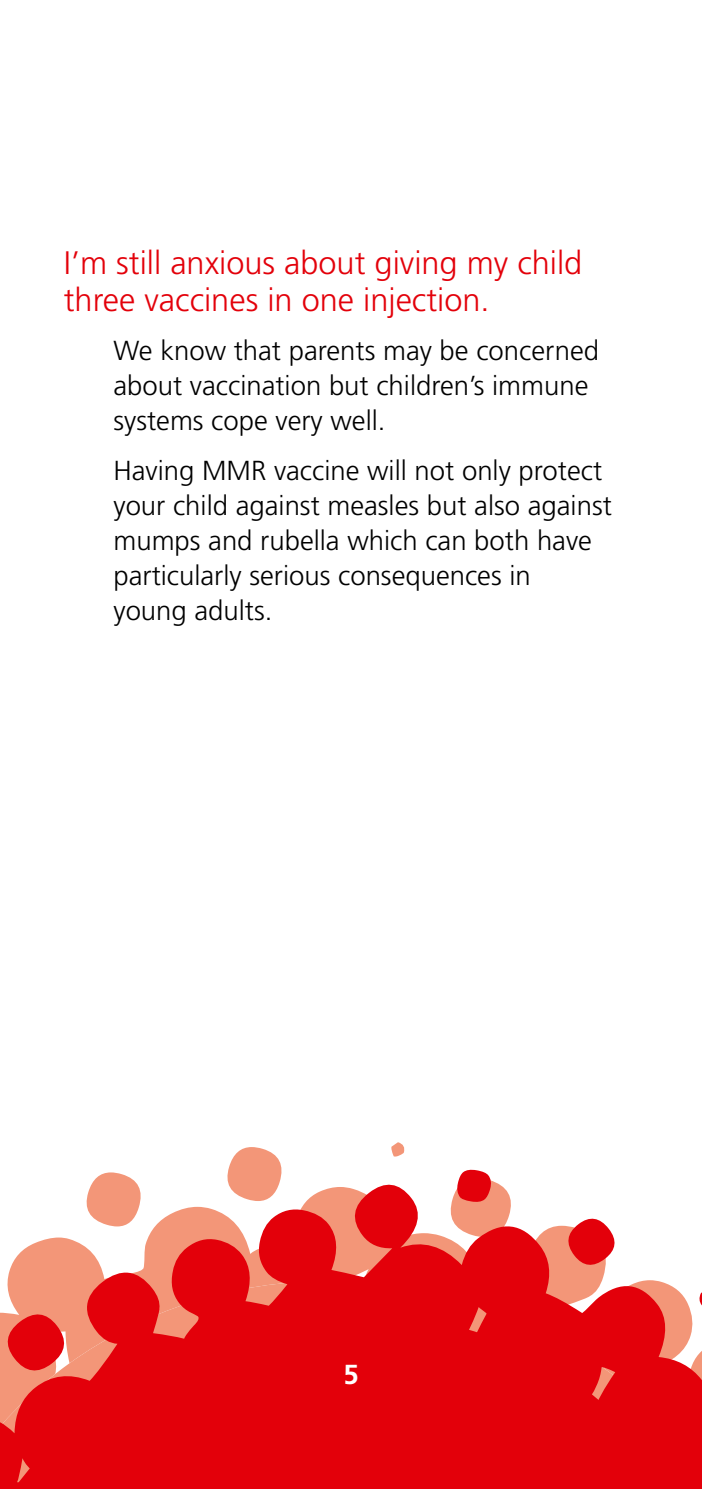
<style>
.page{position:relative;width:702px;height:1489px;background:#fff}
.page>*{position:absolute;margin:0;border:0;box-sizing:border-box;transform-origin:0 0}
.t1{font:300 32.5px/37.5px "Frutiger";color:#e3000a}
.t2{font:300 27.5px/35px "Frutiger";color:#000}
.t3{font:700 27.5px "Frutiger";color:#fff}
</style>
<div class="page">
<svg style="left:228px;top:1142px;width:177px;height:27px"></svg>
<svg style="left:11px;top:1169px;width:604px;height:96px"></svg>
<svg style="left:0;top:1265px;width:702px;height:223px;background:#e5171d"></svg>
<h2 class="t1" style="left:64px;top:244px;width:520px">I’m still anxious about giving my child three vaccines in one injection.</h2>
<p class="t2" style="left:113px;top:334px;width:487px">We know that parents may be concerned about vaccination but children’s immune systems cope very well.</p>
<p class="t2" style="left:113px;top:453px;width:500px">Having MMR vaccine will not only protect your child against measles but also against mumps and rubella which can both have particularly serious consequences in<br>young adults.</p>
<p class="t3" style="left:343px;top:1358px;width:17px">5</p>
</div>
